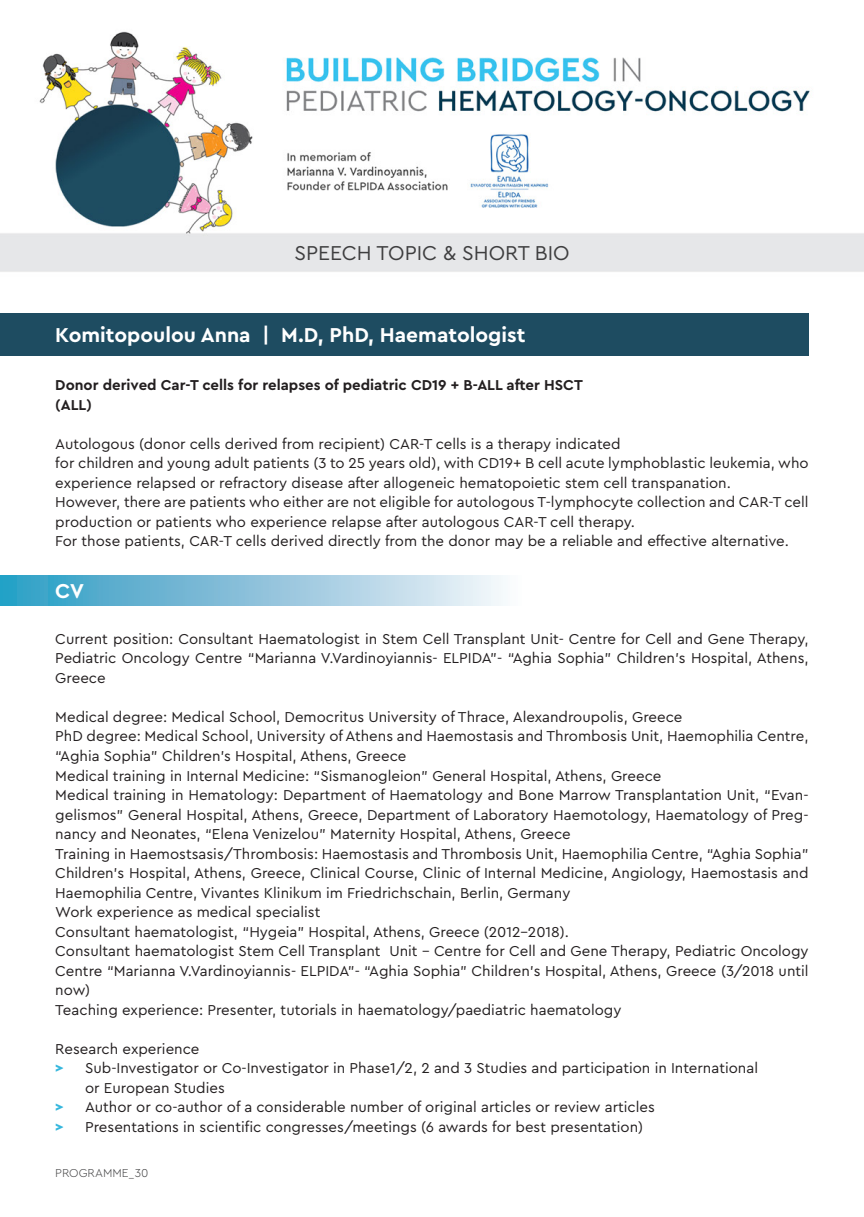
<style>
.page{position:relative;width:864px;height:1217px;background:#fff}
.page>*{position:absolute;margin:0;border:0;box-sizing:border-box;transform-origin:0 0}
.t1{font:700 21px "Cera Pro";color:#fff}
.t2{font:21px "Cera Pro";color:#3e3e3f}
.t3{font:15px/19.5px "Cera Pro";color:#231f20}
.t4{font:700 15px/19.5px "Cera Pro";color:#231f20}
.t5{font:300 12px "Cera Pro";color:#3e3e3f}
.s1{font-weight:900;color:#36b7dd}
</style>
<div class="page">
<img style="left:0;top:31px;width:863px;height:575px">
<div style="left:0;top:313px;width:808px;height:42px;background:#1e4c61"></div>
<div style="left:0;top:575px;width:523px;height:30px;background:linear-gradient(to right,#2899c2,#faf5fa)"></div>
<hr style="left:863px;top:538px;width:1px;height:42px;background:#1e4c61">
<h1 class="t2" style="left:294px;top:239px;width:276px">SPEECH TOPIC &amp; SHORT BIO</h1>
<h1 class="t1" style="left:55px;top:320px;width:471px">Komitopoulou Anna | M.D, PhD, Haematologist</h1>
<p class="t4" style="left:55px;top:375px;width:528px">Donor derived Car-T cells for relapses of pediatric CD19 + B-ALL after HSCT (ALL)</p>
<p class="t3" style="left:55px;top:433px;width:754px">Autologous (donor cells derived from recipient) CAR-T cells is a therapy indicated<br>for children and young adult patients (3 to 25 years old), with CD19+ B cell acute lymphoblastic leukemia, who experience relapsed or refractory disease after allogeneic hematopoietic stem cell transpanation.<br>However, there are patients who either are not eligible for autologous T-lymphocyte collection and CAR-T cell production or patients who experience relapse after autologous CAR-T cell therapy.<br>For those patients, CAR-T cells derived directly from the donor may be a reliable and effective alternative.</p>
<h1 class="t1" style="left:55px;top:576px;width:30px">CV</h1>
<p class="t3" style="left:55px;top:628px;width:754px;text-align:justify">Current position: Consultant Haematologist in Stem Cell Transplant Unit- Centre for Cell and Gene Therapy, Pediatric Oncology Centre “Marianna V.Vardinoyiannis- ELPIDA”- “Aghia Sophia” Children’s Hospital, Athens, Greece</p>
<p class="t3" style="left:55px;top:706px;width:754px">Medical degree: Medical School, Democritus University of Thrace, Alexandroupolis, Greece<br>PhD degree: Medical School, University of Athens and Haemostasis and Thrombosis Unit, Haemophilia Centre, “Aghia Sophia” Children’s Hospital, Athens, Greece<br>Medical training in Internal Medicine: “Sismanogleion” General Hospital, Athens, Greece<br>Medical training in Hematology: Department of Haematology and Bone Marrow Transplantation Unit, “Evan&shy;gelismos” General Hospital, Athens, Greece, Department of Laboratory Haemotology, Haematology of Preg&shy;nancy and Neonates, “Elena Venizelou” Maternity Hospital, Athens, Greece<br>Training in Haemostsasis/Thrombosis: Haemostasis and Thrombosis Unit, Haemophilia Centre, “Aghia Sophia” Children’s Hospital, Athens, Greece, Clinical Course, Clinic of Internal Medicine, Angiology, Haemostasis and Haemophilia Centre, Vivantes Klinikum im Friedrichschain, Berlin, Germany<br>Work experience as medical specialist<br>Consultant haematologist, “Hygeia” Hospital, Athens, Greece (2012-2018).<br>Consultant haematologist Stem Cell Transplant Unit - Centre for Cell and Gene Therapy, Pediatric Oncology Centre “Marianna V.Vardinoyiannis- ELPIDA”- “Aghia Sophia” Children’s Hospital, Athens, Greece (3/2018 until now)<br>Teaching experience: Presenter, tutorials in haematology/paediatric haematology</p>
<p class="t3" style="left:55px;top:1037px;width:145px">Research experience</p>
<p class="t3" style="left:55px;top:1057px;width:704px"><span class="s1">&gt;</span> Sub-Investigator or Co-Investigator in Phase1/2, 2 and 3 Studies and participation in International</p>
<p class="t3" style="left:85px;top:1076px;width:141px">or European Studies</p>
<p class="t3" style="left:55px;top:1096px;width:601px"><span class="s1">&gt;</span> Author or co-author of a considerable number of original articles or review articles</p>
<p class="t3" style="left:55px;top:1115px;width:589px"><span class="s1">&gt;</span> Presentations in scientific congresses/meetings (6 awards for best presentation)</p>
<p class="t5" style="left:55px;top:1164px;width:94px">PROGRAMME_30</p>
</div>
